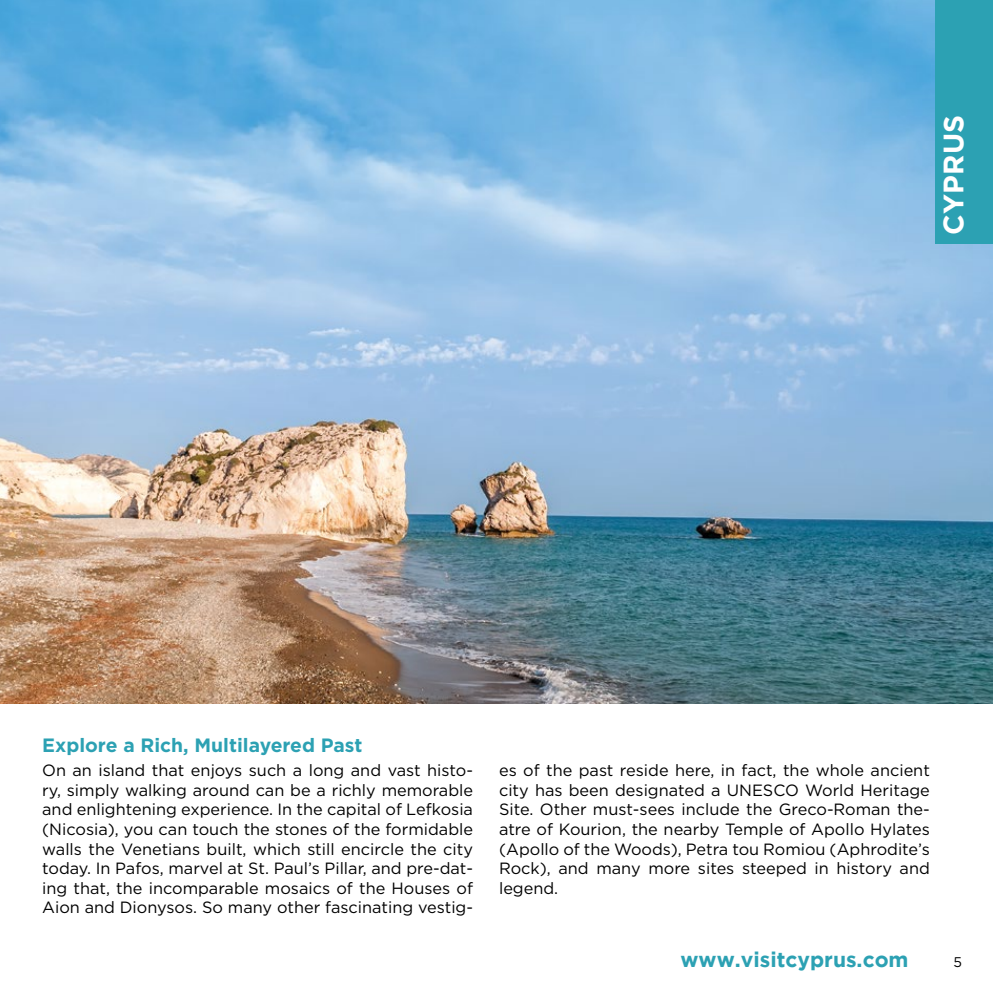
<style>
.page{position:relative;width:993px;height:993px;background:#fff}
.page>*{position:absolute;margin:0;border:0;box-sizing:border-box;transform-origin:0 0}
.t1{font:700 28px "Gotham";letter-spacing:.015em;color:#fff}
.t2{font:700 21px "Gotham";color:#2ca1b3}
.t3{font:700 19.25px "Gotham";color:#2ca1b3}
.t4{font:16.28px/19.6px "Gotham";color:#000;text-align:justify}
.t5{font:14px "Gotham";color:#000}
</style>
<div class="page">
<img style="left:0;top:0;width:992px;height:703px">
<div style="left:935px;top:0;width:57px;height:243px;background:#2ca1b3"></div>
<h1 class="t1" style="left:936px;top:235px;width:122px;rotate:-90deg">CYPRUS</h1>
<p class="t3" style="left:42px;top:732px;width:321px">Explore a Rich, Multilayered Past</p>
<p class="t4" style="left:42px;top:760px;width:432px">On an island that enjoys such a long and vast histo&shy;ry, simply walking around can be a richly memorable and enlightening experience. In the capital of Lefkosia (Nicosia), you can touch the stones of the formidable walls the Venetians built, which still encircle the city today. In Pafos, marvel at St. Paul’s Pillar, and pre-dat&shy;ing that, the incomparable mosaics of the Houses of Aion and Dionysos. So many other fascinating vestig-</p>
<p class="t4" style="left:499px;top:760px;width:432px">es of the past reside here, in fact, the whole ancient city has been designated a UNESCO World Heritage Site. Other must-sees include the Greco-Roman the&shy;atre of Kourion, the nearby Temple of Apollo Hylates (Apollo of the Woods), Petra tou Romiou (Aphrodite’s Rock), and many more sites steeped in history and legend.</p>
<p class="t2" style="left:680px;top:947px;width:229px">www.visitcyprus.com</p>
<p class="t5" style="left:953px;top:952px;width:10px">5</p>
</div>
